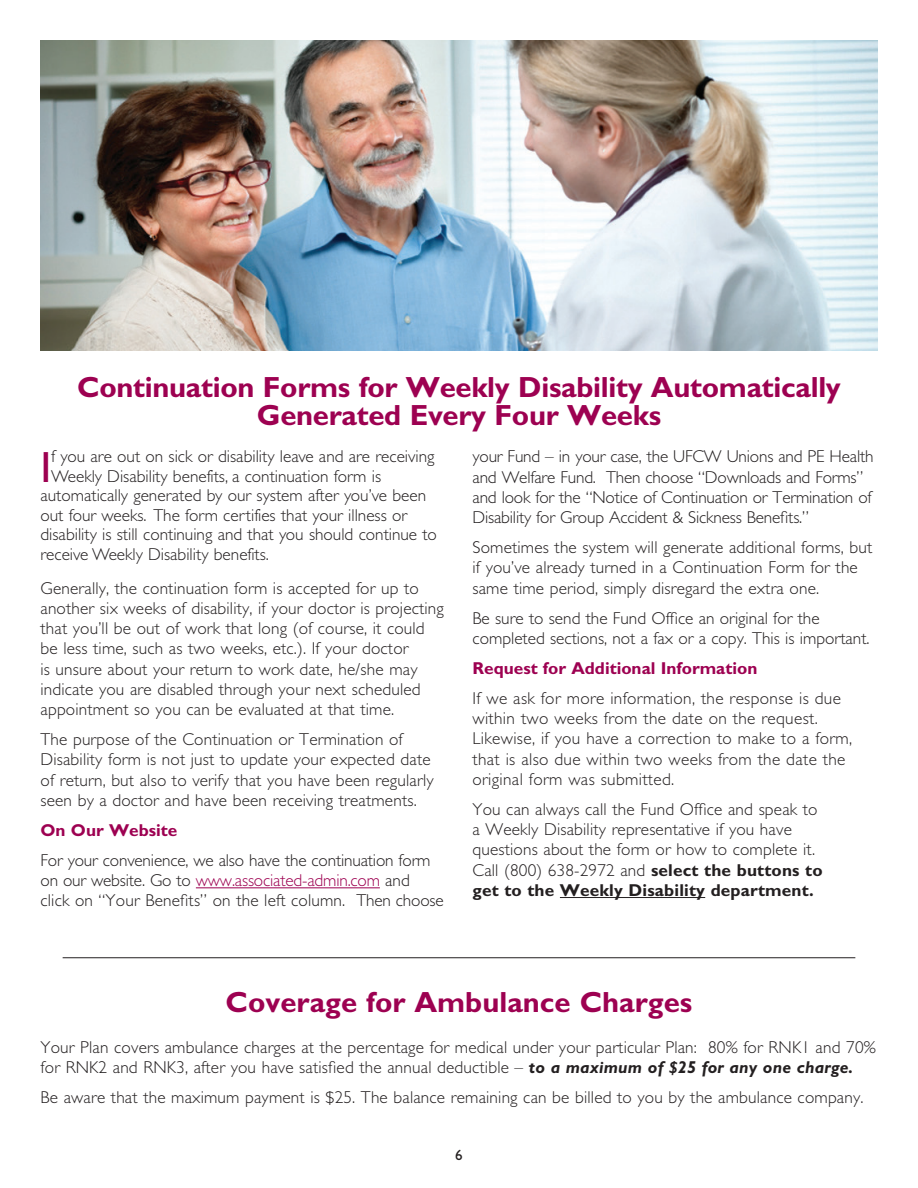
<style>
.page{position:relative;width:918px;height:1188px;background:#fff}
.page>*{position:absolute;margin:0;border:0;box-sizing:border-box;transform-origin:0 0}
.t1{font:43.8px "Gill Sans";color:#9d0151}
.t2{font:700 29.25px/27.8px "Gill Sans";letter-spacing:-.01em;color:#9d0151;text-align:center}
.t3{font:300 17.25px/20.2px "Gill Sans";letter-spacing:.01em;color:#231f20}
.t4{font:300 17.25px/20.2px "Gill Sans";letter-spacing:-.01em;color:#231f20}
.t5{font:700 17.25px "Gill Sans";color:#9d0151}
.t6{font:15px "Gill Sans";color:#231f20}
.s1{color:#9d0151}
.s2{font-weight:700}
.s3{font-weight:700;font-style:italic}
</style>
<div class="page">
<hr style="left:196px;top:887px;width:184px;height:1px;background:#9d0151">
<hr style="left:560px;top:897px;width:145px;height:1px;background:#231f20">
<hr style="left:63px;top:957px;width:792px;height:1px;background:#231f20">
<img style="left:40px;top:40px;width:838px;height:311px">
<h2 class="t2" style="left:77px;top:373px;width:765px">Continuation Forms for Weekly Disability Automatically<br>Generated Every Four Weeks</h2>
<h1 class="t1" style="left:40px;top:442px;width:12px">I</h1>
<p class="t3" style="left:51px;top:447px;width:385px">f you are out on sick or disability leave and are receiving</p>
<p class="t3" style="left:51px;top:466px;width:331px">Weekly Disability benefits, a continuation form is</p>
<p class="t3" style="left:40px;top:486px;width:387px">automatically generated by our system after you’ve been</p>
<p class="t3" style="left:40px;top:505px;width:368px">out four weeks. The form certifies that your illness or</p>
<p class="t3" style="left:40px;top:525px;width:398px">disability is still continuing and that you should continue to</p>
<p class="t3" style="left:40px;top:544px;width:230px">receive Weekly Disability benefits.</p>
<p class="t3" style="left:40px;top:578px;width:405px">Generally, the continuation form is accepted for up to another six weeks of disability, if your doctor is projecting that you’ll be out of work that long (of course, it could be less time, such as two weeks, etc.). If your doctor<br>is unsure about your return to work date, he/she may indicate you are disabled through your next scheduled appointment so you can be evaluated at that time.</p>
<p class="t3" style="left:40px;top:729px;width:395px">The purpose of the Continuation or Termination of Disability form is not just to update your expected date of return, but also to verify that you have been regularly seen by a doctor and have been receiving treatments.</p>
<p class="t5" style="left:40px;top:820px;width:138px">On Our Website</p>
<p class="t4" style="left:40px;top:850px;width:405px">For your convenience, we also have the continuation form on our website. Go to <span class="s1">www.associated-admin.com</span> and<br>click on “Your Benefits” on the left column. Then choose</p>
<p class="t4" style="left:472px;top:447px;width:403px">your Fund – in your case, the UFCW Unions and PE Health and Welfare Fund. Then choose “Downloads and Forms” and look for the “Notice of Continuation or Termination of Disability for Group Accident &amp; Sickness Benefits.”</p>
<p class="t3" style="left:472px;top:537px;width:401px">Sometimes the system will generate additional forms, but if you’ve already turned in a Continuation Form for the same time period, simply disregard the extra one.</p>
<p class="t3" style="left:472px;top:608px;width:399px">Be sure to send the Fund Office an original for the completed sections, not a fax or a copy. This is important.</p>
<p class="t5" style="left:472px;top:658px;width:286px">Request for Additional Information</p>
<p class="t3" style="left:472px;top:688px;width:381px">If we ask for more information, the response is due within two weeks from the date on the request.<br>Likewise, if you have a correction to make to a form, that is also due within two weeks from the date the original form was submitted.</p>
<p class="t3" style="left:472px;top:799px;width:352px">You can always call the Fund Office and speak to a Weekly Disability representative if you have questions about the form or how to complete it.<br>Call (800) 638-2972 and <span class="s2">select the buttons to get to the Weekly Disability department.</span></p>
<h2 class="t2" style="left:226px;top:988px;width:468px">Coverage for Ambulance Charges</h2>
<p class="t3" style="left:41px;top:1037px;width:837px">Your Plan covers ambulance charges at the percentage for medical under your particular Plan: 80% for RNK1 and 70% for RNK2 and RNK3, after you have satisfied the annual deductible – <span class="s3">to a maximum of $25 for any one charge.</span></p>
<p class="t3" style="left:41px;top:1087px;width:825px">Be aware that the maximum payment is $25. The balance remaining can be billed to you by the ambulance company.</p>
<p class="t6" style="left:455px;top:1147px;width:9px">6</p>
</div>
